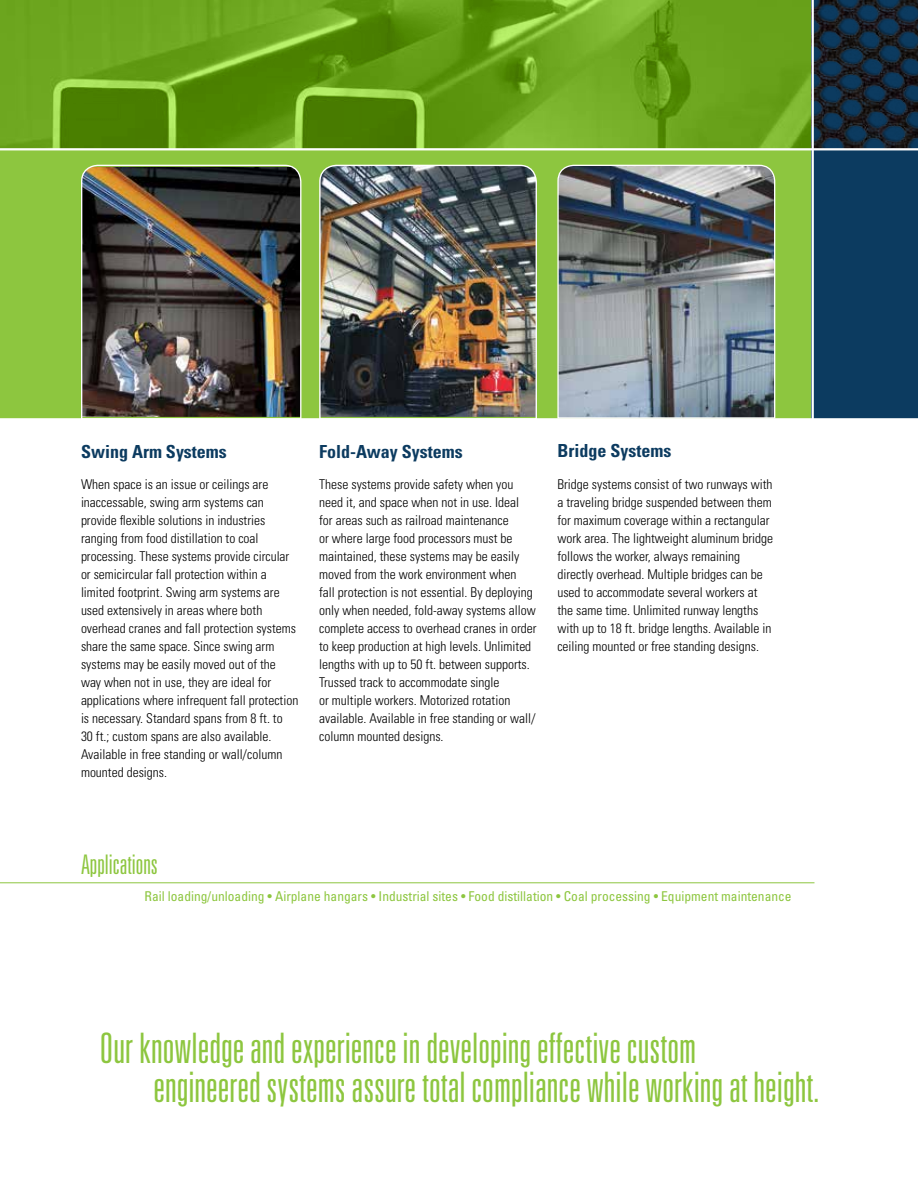
<style>
.page{position:relative;width:918px;height:1188px;background:#fff}
.page>*{position:absolute;margin:0;border:0;box-sizing:border-box;transform-origin:0 0}
.t1{font:300 ultra-condensed 42px/39px "Univers";color:#8dc63f}
.t2{font:300 ultra-condensed 27px "Univers";color:#8dc63f}
.t3{font:700 condensed 18px "Univers";color:#0c3b60}
.t4{font:300 condensed 13.5px/18px "Univers";color:#000}
.t5{font:condensed 13.5px "Univers";color:#8dc63f}
</style>
<div class="page">
<svg style="left:0;top:0;width:812px;height:418px;background:#72aa24"></svg>
<img style="left:80px;top:164px;width:222px;height:254px">
<img style="left:319px;top:164px;width:219px;height:254px">
<img style="left:557px;top:164px;width:219px;height:254px">
<div style="left:812px;top:0;width:106px;height:418px;background:#0c3b60"></div>
<img style="left:814px;top:0;width:104px;height:148px">
<hr style="left:0;top:148px;width:918px;height:2px;background:#fff">
<hr style="left:812px;top:0;width:2px;height:454px;background:#fff">
<hr style="left:0;top:883px;width:814px;height:1px;background:#8dc63f">
<hr style="left:0;top:999px;width:1px;height:189px;background:#8dc63f">
<h3 class="t3" style="left:81px;top:440px;width:147px">Swing Arm Systems</h3>
<p class="t4" style="left:81px;top:476px;width:219px">When space is an issue or ceilings are inaccessable, swing arm systems can provide flexible solutions in industries ranging from food distillation to coal processing. These systems provide circular or semicircular fall protection within a limited footprint. Swing arm systems are used extensively in areas where both overhead cranes and fall protection systems share the same space. Since swing arm systems may be easily moved out of the way when not in use, they are ideal for applications where infrequent fall protection is necessary. Standard spans from 8 ft. to<br>30 ft.; custom spans are also available.<br>Available in free standing or wall/column mounted designs.</p>
<h3 class="t3" style="left:319px;top:440px;width:145px">Fold-Away Systems</h3>
<p class="t4" style="left:319px;top:475px;width:219px">These systems provide safety when you need it, and space when not in use. Ideal<br>for areas such as railroad maintenance<br>or where large food processors must be maintained, these systems may be easily moved from the work environment when<br>fall protection is not essential. By deploying only when needed, fold-away systems allow complete access to overhead cranes in order to keep production at high levels. Unlimited lengths with up to 50 ft. between supports.<br>Trussed track to accommodate single<br>or multiple workers. Motorized rotation available. Available in free standing or wall/ column mounted designs.</p>
<h3 class="t3" style="left:557px;top:440px;width:115px">Bridge Systems</h3>
<p class="t4" style="left:557px;top:475px;width:217px">Bridge systems consist of two runways with a traveling bridge suspended between them for maximum coverage within a rectangular work area. The lightweight aluminum bridge follows the worker, always remaining directly overhead. Multiple bridges can be used to accommodate several workers at the same time. Unlimited runway lengths with up to 18 ft. bridge lengths. Available in ceiling mounted or free standing designs.</p>
<h2 class="t2" style="left:81px;top:850px;width:78px">Applications</h2>
<p class="t5" style="left:145px;top:888px;width:649px">Rail loading/unloading • Airplane hangars • Industrial sites • Food distillation • Coal processing • Equipment maintenance</p>
<h1 class="t1" style="left:153px;top:1028px;width:667px;text-indent:-54px">Our knowledge and experience in developing effective custom<br>engineered systems assure total compliance while working at height.</h1>
</div>
